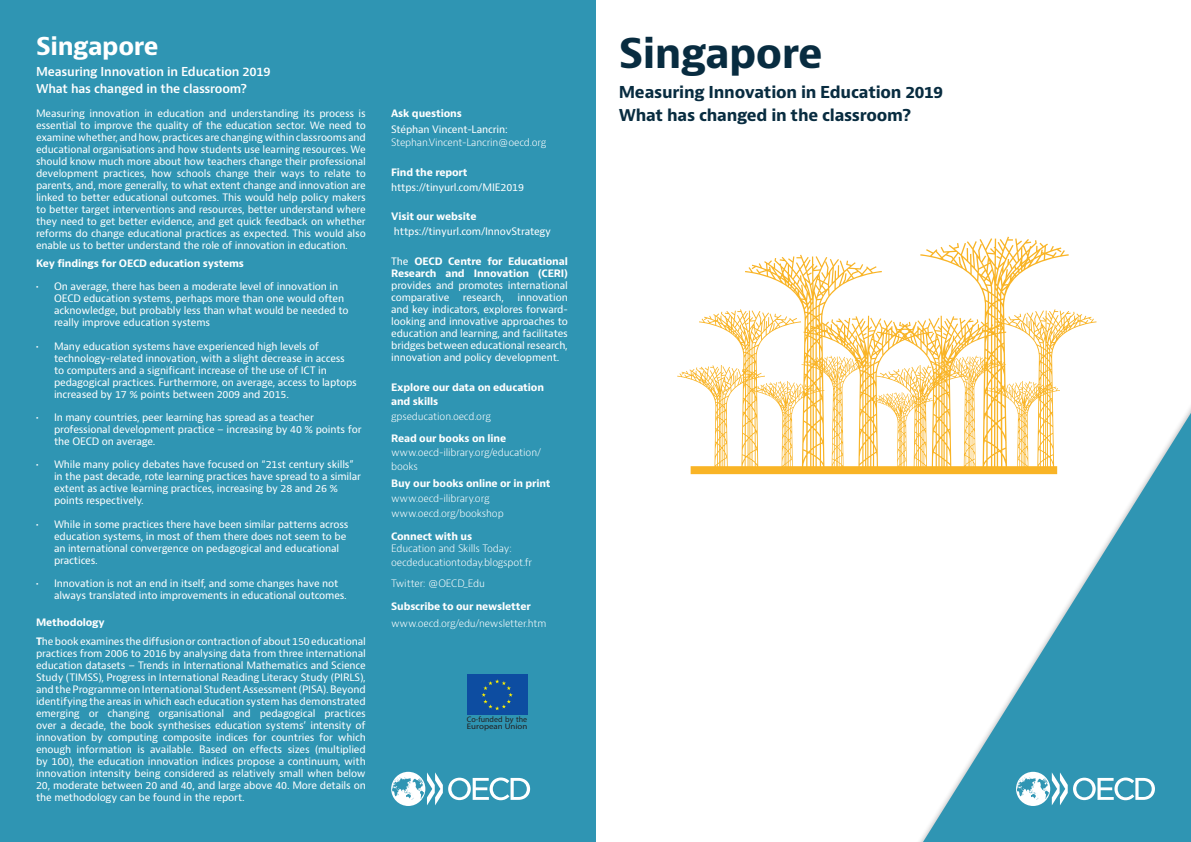
<style>
.page{position:relative;width:1191px;height:842px;background:#fff}
.page>*{position:absolute;margin:0;border:0;box-sizing:border-box;transform-origin:0 0}
.TEXT{font:700 40px "Bernini Sans";letter-spacing:-.015em;color:#082c40}
.TEXT-2{font:700 24px "Bernini Sans";letter-spacing:-.015em;color:#fff}
.TEXT-3{font:700 16px "Bernini Sans";letter-spacing:-.015em;color:#082c40}
.TEXT-4{font:600 12px "Bernini Sans";letter-spacing:-.015em;color:#fff}
.TEXT-5{font:10px/12px "Bernini Sans";letter-spacing:-.015em;color:#fff}
.TEXT-6{font:700 10px/12px "Bernini Sans";letter-spacing:-.015em;color:#fff}
.TEXT-7{font:300 10px/13.5px "Bernini Sans";letter-spacing:-.015em;color:#fff}
.t1{font:8px/7.2px "Myriad Pro";color:#231f20}
.s1{font-weight:700}
.s2{font-weight:400}
</style>
<div class="page">
<div style="left:0;top:0;width:595px;height:842px;background:#2f95b3"></div>
<svg style="left:923px;top:413px;width:268px;height:429px;fill:#2f95b3"></svg>
<svg style="left:391px;top:772px;width:139px;height:34px"></svg>
<svg style="left:1073px;top:777px;width:82px;height:23px"></svg>
<svg style="left:1016px;top:772px;width:51px;height:34px"></svg>
<div style="left:467px;top:675px;width:60px;height:40px;background:#0d4da1"></div>
<svg style="left:481px;top:679px;width:32px;height:31px"></svg>
<svg style="left:677px;top:237px;width:419px;height:237px"></svg>
<p class="TEXT-2" style="left:36px;top:31px;width:124px">Singapore</p>
<p class="TEXT-4" style="left:36px;top:64px;width:236px">Measuring Innovation in Education 2019</p>
<p class="TEXT-4" style="left:36px;top:81px;width:213px">What has changed in the classroom?</p>
<p class="TEXT-5" style="left:36px;top:107px;width:331px;text-align:justify">Measuring innovation in education and understanding its process is essential to improve the quality of the education sector. We need to examine whether, and how, practices are changing within classrooms and educational organisations and how students use learning resources. We should know much more about how teachers change their professional development practices, how schools change their ways to relate to parents, and, more generally, to what extent change and innovation are linked to better educational outcomes. This would help policy makers to better target interventions and resources, better understand where they need to get better evidence, and get quick feedback on whether reforms do change educational practices as expected. This would also enable us to better understand the role of innovation in education.</p>
<p class="TEXT-6" style="left:36px;top:257px;width:210px">Key findings for OECD education systems</p>
<p class="TEXT-5" style="left:54px;top:281px;width:296px;text-indent:-18px">• On average, there has been a moderate level of innovation in OECD education systems, perhaps more than one would often acknowledge, but probably less than what would be needed to really improve education systems</p>
<p class="TEXT-5" style="left:54px;top:340px;width:304px;text-indent:-18px">• Many education systems have experienced high levels of technology-related innovation, with a slight decrease in access to computers and a significant increase of the use of ICT in pedagogical practices. Furthermore, on average, access to laptops increased by 17 % points between 2009 and 2015.</p>
<p class="TEXT-5" style="left:54px;top:411px;width:309px;text-indent:-18px">• In many countries, peer learning has spread as a teacher professional development practice – increasing by 40 % points for the OECD on average.</p>
<p class="TEXT-5" style="left:54px;top:459px;width:308px;text-indent:-18px">• While many policy debates have focused on “21st century skills” in the past decade, rote learning practices have spread to a similar extent as active learning practices, increasing by 28 and 26 % points respectively.</p>
<p class="TEXT-5" style="left:54px;top:518px;width:296px;text-indent:-18px">• While in some practices there have been similar patterns across education systems, in most of them there does not seem to be an international convergence on pedagogical and educational practices.</p>
<p class="TEXT-5" style="left:54px;top:577px;width:294px;text-indent:-18px">• Innovation is not an end in itself, and some changes have not always translated into improvements in educational outcomes.</p>
<p class="TEXT-6" style="left:36px;top:617px;width:70px">Methodology</p>
<p class="TEXT-5" style="left:36px;top:635px;width:331px;text-align:justify"><span class="s1">T</span>he book examines the diffusion or contraction of about 150 educational practices from 2006 to 2016 by analysing data from three international education datasets – Trends in International Mathematics and Science Study (TIMSS), Progress in International Reading Literacy Study (PIRLS), and the Programme on International Student Assessment (PISA). Beyond identifying the areas in which each education system has demonstrated emerging or changing organisational and pedagogical practices over a decade, the book synthesises education systems’ intensity of innovation by computing composite indices for countries for which enough information is available. Based on effects sizes (multiplied by 100), the education innovation indices propose a continuum, with innovation intensity being considered as relatively small when below 20, moderate between 20 and 40, and large above 40. More details on the methodology can be found in the report.</p>
<p class="TEXT-6" style="left:391px;top:108px;width:72px">Ask questions</p>
<p class="TEXT-7" style="left:391px;top:122px;width:157px"><span class="s2">Stéphan Vincent-Lancrin:<br></span>Stephan.Vincent-Lancrin@oecd.org</p>
<p class="TEXT-6" style="left:391px;top:167px;width:78px">Find the report</p>
<p class="TEXT-5" style="left:391px;top:182px;width:134px">https://tinyurl.com/MIE2019</p>
<p class="TEXT-6" style="left:391px;top:211px;width:87px">Visit our website</p>
<p class="TEXT-5" style="left:394px;top:226px;width:159px">https://tinyurl.com/InnovStrategy</p>
<p class="TEXT-6" style="left:391px;top:256px;width:178px;text-align:justify"><span class="s2">The</span> OECD Centre for Educational Research and Innovation (CERI) <span class="s2">provides and promotes international comparative</span></p>
<p class="TEXT-5" style="left:463px;top:292px;width:43px">research,</p>
<p class="TEXT-5" style="left:391px;top:292px;width:178px;text-align:justify;text-indent:126px">innovation and key indicators, explores forward&shy;looking and innovative approaches to education and learning, and facilitates bridges between educational research, innovation and policy development.</p>
<p class="TEXT-6" style="left:391px;top:381px;width:154px;line-height:13.5px">Explore our data on education and skills</p>
<p class="TEXT-7" style="left:391px;top:409px;width:101px">gpseducation.oecd.org</p>
<p class="TEXT-6" style="left:391px;top:432px;width:117px">Read our books on line</p>
<p class="TEXT-7" style="left:391px;top:446px;width:151px">www.oecd-ilibrary.org/education/ books</p>
<p class="TEXT-6" style="left:391px;top:478px;width:161px">Buy our books online or in print</p>
<p class="TEXT-7" style="left:391px;top:492px;width:100px">www.oecd-ilibrary.org</p>
<p class="TEXT-7" style="left:391px;top:507px;width:114px">www.oecd.org/bookshop</p>
<p class="TEXT-7" style="left:391px;top:530px;width:122px;line-height:12px"><span class="s1">Connect with us<br></span>Education and Skills Today:</p>
<p class="TEXT-7" style="left:391px;top:555px;width:143px">oecdeducationtoday.blogspot.fr</p>
<p class="TEXT-7" style="left:391px;top:577px;width:95px">Twitter: @OECD_Edu</p>
<p class="TEXT-6" style="left:391px;top:601px;width:141px">Subscribe to our newsletter</p>
<p class="TEXT-7" style="left:391px;top:616px;width:157px">www.oecd.org/edu/newsletter.htm</p>
<p class="t1" style="left:467px;top:716px;width:62px">Co-funded by the<br>European Union</p>
<p class="TEXT" style="left:619px;top:28px;width:206px">Singapore</p>
<p class="TEXT-3" style="left:619px;top:81px;width:326px">Measuring Innovation in Education 2019</p>
<p class="TEXT-3" style="left:619px;top:105px;width:294px">What has changed in the classroom?</p>
</div>
